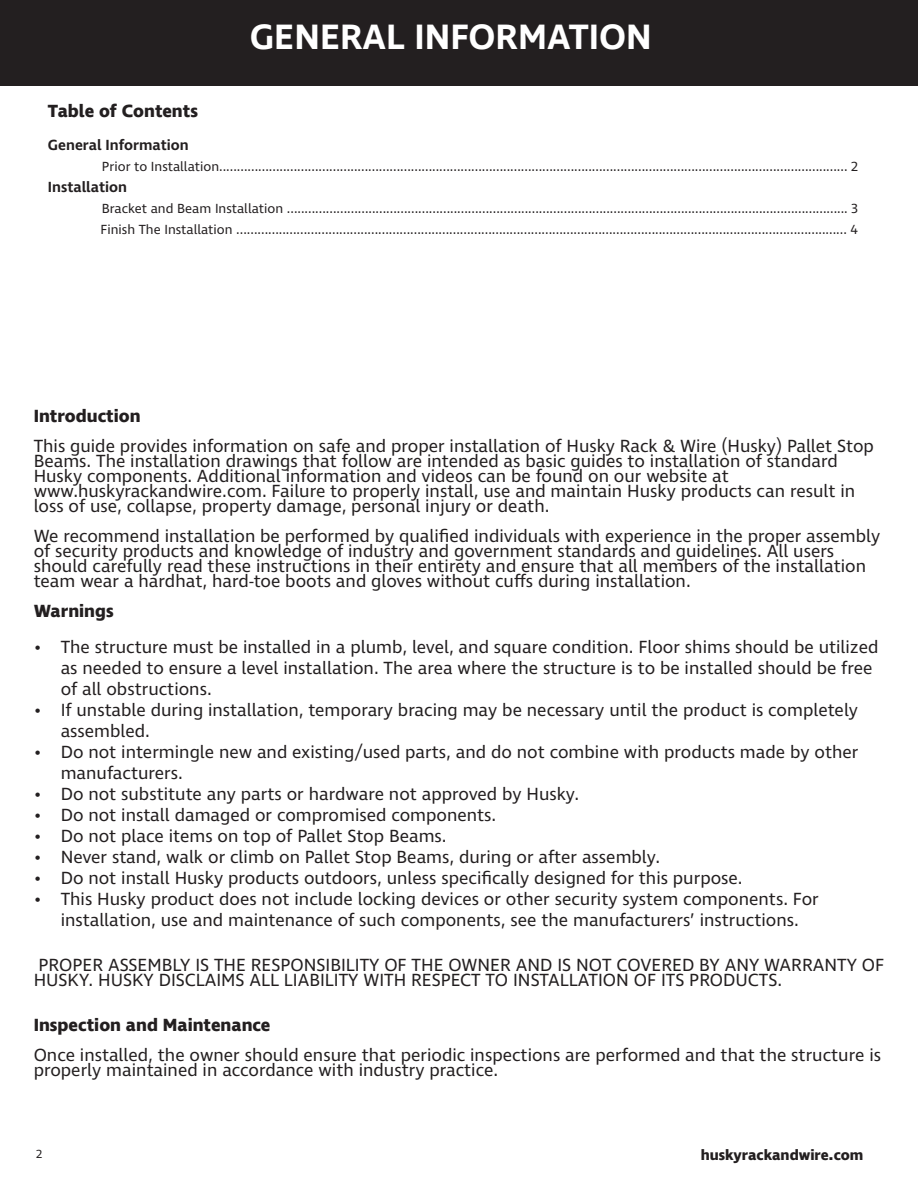
<style>
.page{position:relative;width:918px;height:1188px;background:#fff}
.page>*{position:absolute;margin:0;border:0;box-sizing:border-box;transform-origin:0 0}
.t1{font:600 36px "Ingra";color:#fff}
.t2{font:18px/15px "Ingra";color:#231f20}
.t3{font:700 18px "Ingra";color:#231f20}
.t4{font:600 15px "Ingra";color:#231f20}
.t5{font:700 15px "Ingra";color:#231f20}
.t6{font:13.5px "Ingra";color:#231f20}
.t7{font:12px "Ingra";color:#231f20}
</style>
<div class="page">
<div style="left:0;top:0;width:918px;height:85px;background:#231f20"></div>
<p class="t1" style="left:250px;top:14px;width:404px">GENERAL INFORMATION</p>
<p class="t3" style="left:48px;top:100px;width:152px">Table of Contents</p>
<p class="t4" style="left:48px;top:136px;width:142px">General Information</p>
<p class="t6" style="left:102px;top:158px;width:758px">Prior to Installation................................................................................................................................................................................. 2</p>
<p class="t4" style="left:48px;top:178px;width:81px">Installation</p>
<p class="t6" style="left:102px;top:200px;width:758px">Bracket and Beam Installation .............................................................................................................................................................. 3</p>
<p class="t6" style="left:101px;top:221px;width:759px">Finish The Installation ............................................................................................................................................................................ 4</p>
<p class="t3" style="left:34px;top:404px;width:109px">Introduction</p>
<p class="t2" style="left:34px;top:439px;width:842px">This guide provides information on safe and proper installation of Husky Rack &amp; Wire (Husky) Pallet Stop<br>Beams. The installation drawings that follow are intended as basic guides to installation of standard<br>Husky components. Additional information and videos can be found on our website at</p>
<p class="t2" style="left:34px;top:484px;width:823px">www.huskyrackandwire.com. Failure to properly install, use and maintain Husky products can result in loss of use, collapse, property damage, personal injury or death.</p>
<p class="t2" style="left:34px;top:529px;width:848px">We recommend installation be performed by qualified individuals with experience in the proper assembly of security products and knowledge of industry and government standards and guidelines. All users should carefully read these instructions in their entirety and ensure that all members of the installation team wear a hardhat, hard-toe boots and gloves without cuffs during installation.</p>
<p class="t3" style="left:34px;top:599px;width:81px">Warnings</p>
<p class="t2" style="left:61px;top:637px;width:819px;line-height:21px;text-indent:-27px">• The structure must be installed in a plumb, level, and square condition. Floor shims should be utilized as needed to ensure a level installation. The area where the structure is to be installed should be free of all obstructions.</p>
<p class="t2" style="left:61px;top:700px;width:799px;line-height:21px;text-indent:-27px">• If unstable during installation, temporary bracing may be necessary until the product is completely assembled.</p>
<p class="t2" style="left:61px;top:742px;width:799px;line-height:21px;text-indent:-27px">• Do not intermingle new and existing/used parts, and do not combine with products made by other manufacturers.</p>
<p class="t2" style="left:34px;top:787px;width:547px">• Do not substitute any parts or hardware not approved by Husky.</p>
<p class="t2" style="left:34px;top:808px;width:464px">• Do not install damaged or compromised components.</p>
<p class="t2" style="left:34px;top:829px;width:414px">• Do not place items on top of Pallet Stop Beams.</p>
<p class="t2" style="left:34px;top:850px;width:628px">• Never stand, walk or climb on Pallet Stop Beams, during or after assembly.</p>
<p class="t2" style="left:34px;top:871px;width:710px">• Do not install Husky products outdoors, unless specifically designed for this purpose.</p>
<p class="t2" style="left:34px;top:889px;width:787px;line-height:21px;text-align:center">• This Husky product does not include locking devices or other security system components. For installation, use and maintenance of such components, see the manufacturers’ instructions.</p>
<p class="t2" style="left:34px;top:958px;width:852px">PROPER ASSEMBLY IS THE RESPONSIBILITY OF THE OWNER AND IS NOT COVERED BY ANY WARRANTY OF<br>HUSKY. HUSKY DISCLAIMS ALL LIABILITY WITH RESPECT TO INSTALLATION OF ITS PRODUCTS.</p>
<p class="t3" style="left:34px;top:1013px;width:238px">Inspection and Maintenance</p>
<p class="t2" style="left:34px;top:1048px;width:849px">Once installed, the owner should ensure that periodic inspections are performed and that the structure is properly maintained in accordance with industry practice.</p>
<p class="t7" style="left:36px;top:1146px;width:7px">2</p>
<p class="t5" style="left:701px;top:1145px;width:164px">huskyrackandwire.com</p>
</div>
